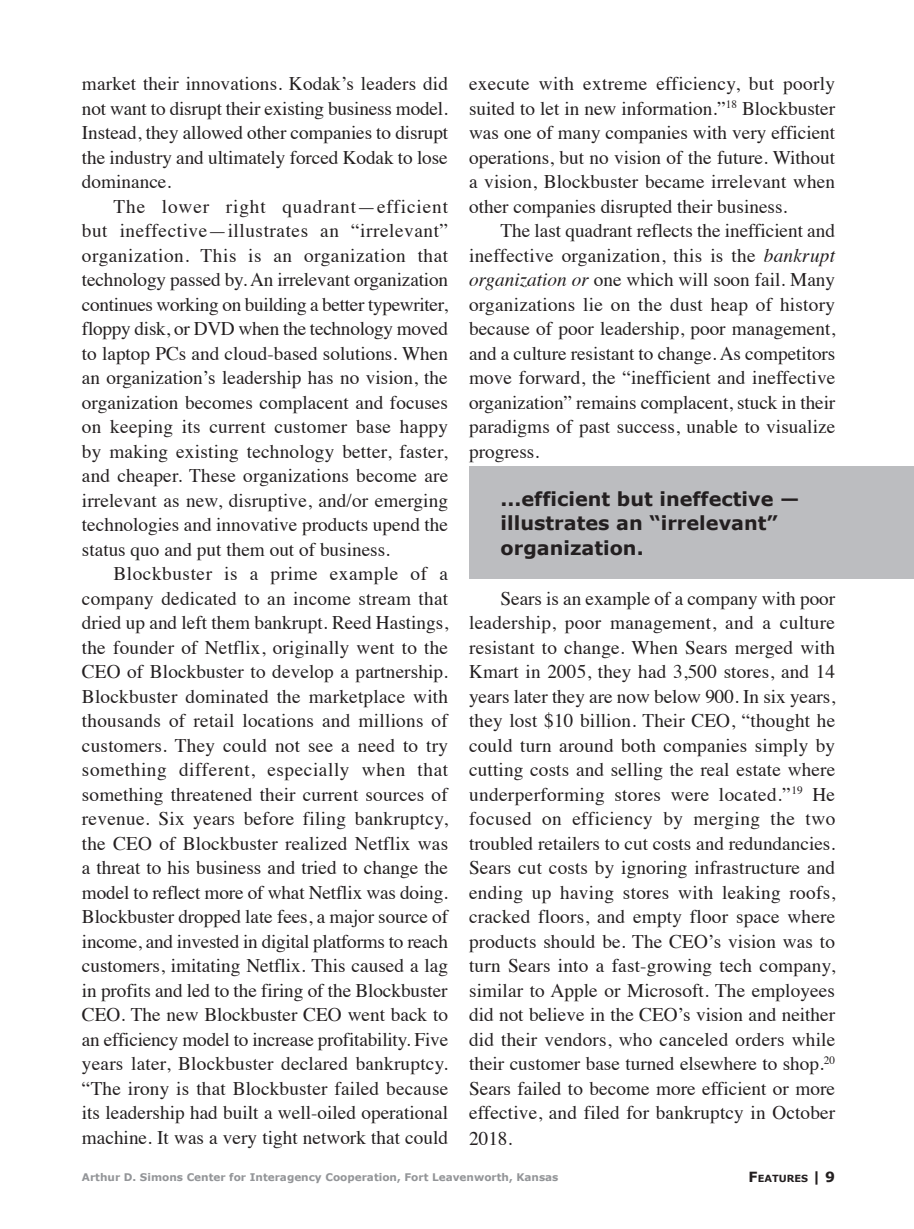
<style>
.page{position:relative;width:914px;height:1229px;background:#fff}
.page>*{position:absolute;margin:0;border:0;box-sizing:border-box;transform-origin:0 0}
.t1{font:19.25px/24.5px "Times";color:#231f20;text-align:justify}
.Right_Pull_Quote{font:700 19.25px/24.5px "Verdana";color:#231f20}
.t2{font:700 10.5px "Verdana";color:#939598}
.t3{font:700 9.8px "Verdana";color:#231f20}
.s1{font-style:italic}
.s2{font-size:14px}
</style>
<div class="page">
<div style="left:469px;top:466px;width:445px;height:113px;background:#bcbdc0"></div>
<p class="t1" style="left:82px;top:70px;width:368px">market their innovations. Kodak’s leaders did not want to disrupt their existing business model.<br>Instead, they allowed other companies to disrupt the industry and ultimately forced Kodak to lose dominance.</p>
<p class="t1" style="left:82px;top:192px;width:368px;text-indent:32px">The lower right quadrant—efficient but ineffective—illustrates an “irrelevant” organization. This is an organization that technology passed by. An irrelevant organization continues working on building a better typewriter, floppy disk, or DVD when the technology moved to laptop PCs and cloud-based solutions. When an organization’s leadership has no vision, the organization becomes complacent and focuses on keeping its current customer base happy by making existing technology better, faster, and cheaper. These organizations become are irrelevant as new, disruptive, and/or emerging technologies and innovative products upend the status quo and put them out of business.</p>
<p class="t1" style="left:82px;top:560px;width:368px;text-indent:32px">Blockbuster is a prime example of a company dedicated to an income stream that dried up and left them bankrupt. Reed Hastings, the founder of Netflix, originally went to the CEO of Blockbuster to develop a partnership.<br>Blockbuster dominated the marketplace with thousands of retail locations and millions of customers. They could not see a need to try something different, especially when that something threatened their current sources of revenue. Six years before filing bankruptcy, the CEO of Blockbuster realized Netflix was a threat to his business and tried to change the model to reflect more of what Netflix was doing.<br>Blockbuster dropped late fees, a major source of income, and invested in digital platforms to reach customers, imitating Netflix. This caused a lag in profits and led to the firing of the Blockbuster CEO. The new Blockbuster CEO went back to an efficiency model to increase profitability. Five years later, Blockbuster declared bankruptcy. “The irony is that Blockbuster failed because its leadership had built a well-oiled operational machine. It was a very tight network that could</p>
<p class="t1" style="left:469px;top:70px;width:367px">execute with extreme efficiency, but poorly suited to let in new information.”<sup>18</sup> Blockbuster was one of many companies with very efficient operations, but no vision of the future. Without a vision, Blockbuster became irrelevant when other companies disrupted their business.</p>
<p class="t1" style="left:469px;top:217px;width:368px;text-indent:32px">The last quadrant reflects the inefficient and ineffective organization, this is the <span class="s1">bankrupt organization or</span> one which will soon fail. Many organizations lie on the dust heap of history because of poor leadership, poor management, and a culture resistant to change. As competitors move forward, the “inefficient and ineffective organization” remains complacent, stuck in their paradigms of past success, unable to visualize progress.</p>
<p class="Right_Pull_Quote" style="left:500px;top:485px;width:300px">...efficient but ineffective — illustrates an “irrelevant” organization.</p>
<p class="t1" style="left:469px;top:584px;width:368px;text-indent:32px">Sears is an example of a company with poor leadership, poor management, and a culture resistant to change. When Sears merged with Kmart in 2005, they had 3,500 stores, and 14 years later they are now below 900. In six years, they lost $10 billion. Their CEO, “thought he could turn around both companies simply by cutting costs and selling the real estate where underperforming stores were located.”<sup>19</sup> He focused on efficiency by merging the two troubled retailers to cut costs and redundancies.<br>Sears cut costs by ignoring infrastructure and ending up having stores with leaking roofs, cracked floors, and empty floor space where products should be. The CEO’s vision was to turn Sears into a fast-growing tech company, similar to Apple or Microsoft. The employees did not believe in the CEO’s vision and neither did their vendors, who canceled orders while their customer base turned elsewhere to shop.<sup>20<br></sup>Sears failed to become more efficient or more effective, and filed for bankruptcy in October 2018.</p>
<p class="t2" style="left:82px;top:1170px;width:478px">Arthur D. Simons Center for Interagency Cooperation, Fort Leavenworth, Kansas</p>
<p class="t3" style="left:748px;top:1171px;width:88px"><span class="s2">F</span>EATURES <span class="s2">|</span> <span class="s2">9</span></p>
</div>
